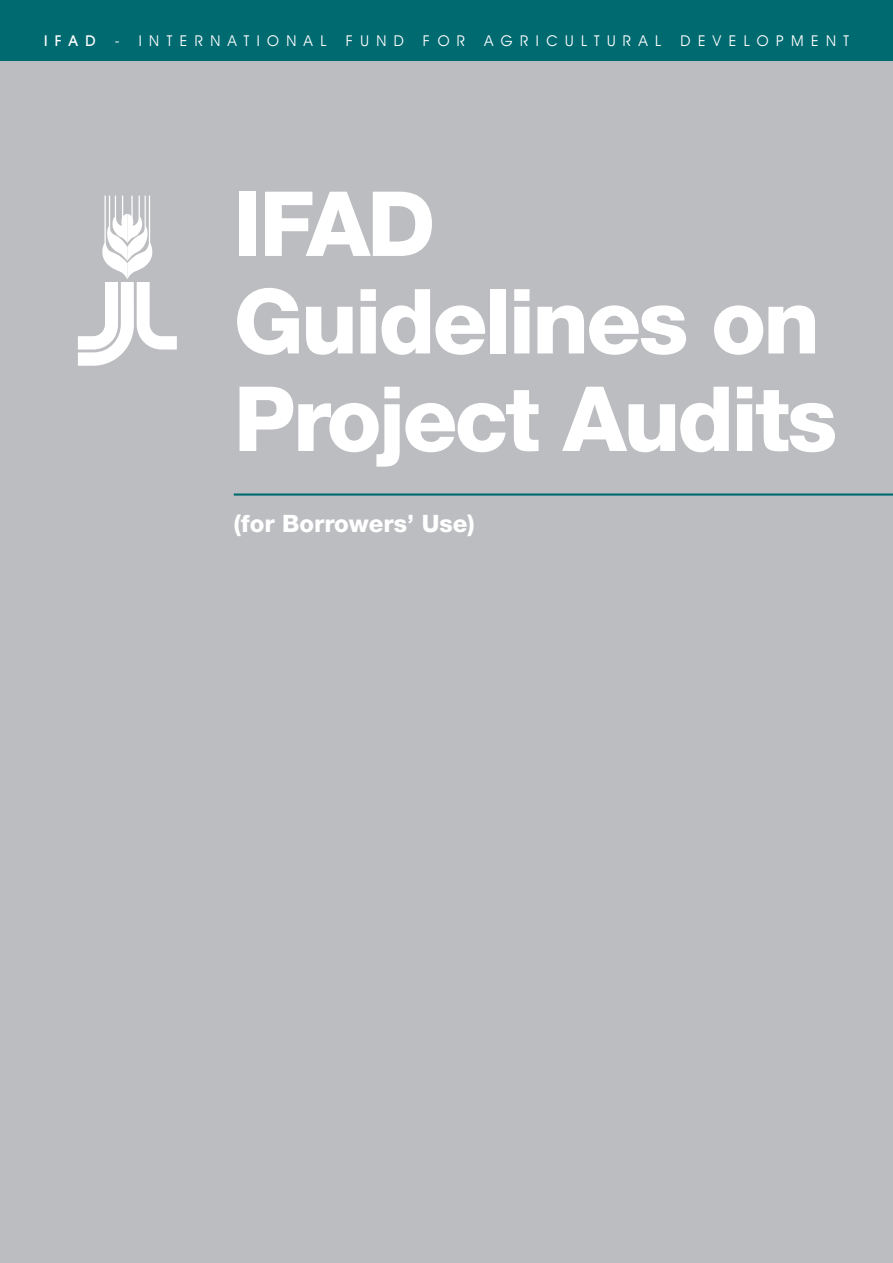
<style>
.page{position:relative;width:893px;height:1263px;background:#fff}
.page>*{position:absolute;margin:0;border:0;box-sizing:border-box;transform-origin:0 0}
.t1{font:800 90px/97.5px "Helvetica Neue";letter-spacing:-.03em;color:#fff}
.t2{font:800 24px "Helvetica Neue";color:#fff}
.t3{font:15px "Avant Garde IT Cby BT";letter-spacing:.495em;color:#fff}
.t4{font:500 15px "Avant Garde IT Cby BT";color:#fff}
</style>
<div class="page">
<div style="left:0;top:0;width:892px;height:1263px;background:#bcbdc0"></div>
<hr style="left:234px;top:493px;width:658px;height:3px;background:#006a71">
<div style="left:0;top:0;width:892px;height:60px;background:#006a71"></div>
<svg style="left:78px;top:196px;width:99px;height:170px"></svg>
<p class="t4" style="left:44px;top:35px;width:53px">IFAD</p>
<p class="t3" style="left:115px;top:35px;width:213px">- INTERNATIONAL</p>
<p class="t3" style="left:346px;top:35px;width:60px">FUND</p>
<p class="t3" style="left:423px;top:35px;width:44px">FOR</p>
<p class="t3" style="left:484px;top:35px;width:178px">AGRICULTURAL</p>
<p class="t3" style="left:680px;top:35px;width:170px">DEVELOPMENT</p>
<h1 class="t1" style="left:234px;top:183px;width:605px">IFAD<br>Guidelines on<br>Project Audits</h1>
<h2 class="t2" style="left:234px;top:515px;width:242px">(for Borrowers’ Use)</h2>
</div>
